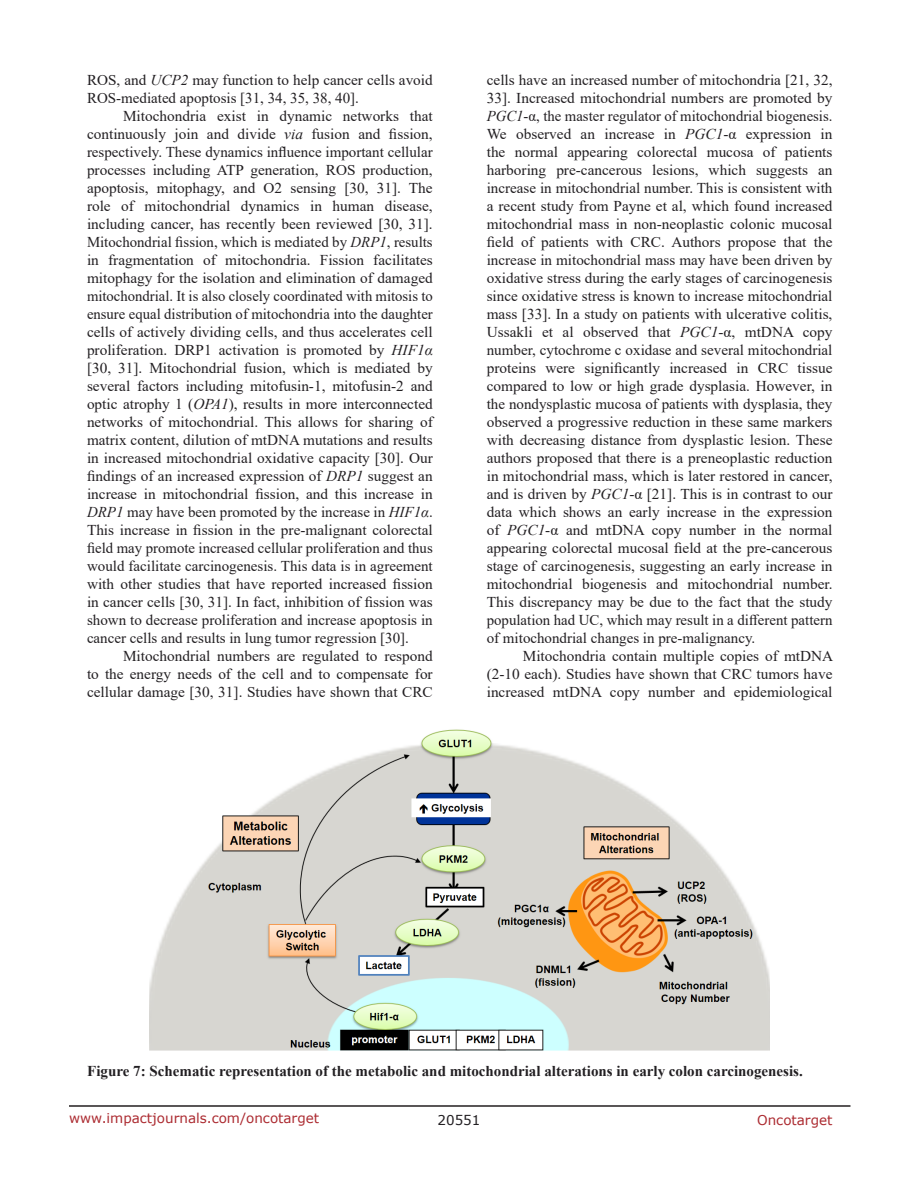
<style>
.page{position:relative;width:918px;height:1188px;background:#fff}
.page>*{position:absolute;margin:0;border:0;box-sizing:border-box;transform-origin:0 0}
.BodyText{font:15px/18px "Times New Roman";color:#221f22;text-align:justify}
.FigureText{font:700 15px "Times New Roman";color:#221f22}
.t1{font:13.5px "Verdana";color:#ac2b31}
.t2{font:13.5px "Verdana";color:#221f22}
.s1{font-style:italic}
</style>
<div class="page">
<hr style="left:69px;top:1105px;width:781px;height:2px;background:#231f20">
<img style="left:150px;top:729px;width:620px;height:321px">
<p class="BodyText" style="left:87px;top:71px;width:347px">ROS, and <span class="s1">UCP2</span> may function to help cancer cells avoid<br>ROS-mediated apoptosis [31, 34, 35, 38, 40].</p>
<p class="BodyText" style="left:87px;top:107px;width:347px;text-indent:36px">Mitochondria exist in dynamic networks that continuously join and divide <span class="s1">via</span> fusion and fission, respectively. These dynamics influence important cellular processes including ATP generation, ROS production, apoptosis, mitophagy, and O2 sensing [30, 31]. The role of mitochondrial dynamics in human disease, including cancer, has recently been reviewed [30, 31].<br>Mitochondrial fission, which is mediated by <span class="s1">DRP1</span>, results in fragmentation of mitochondria. Fission facilitates mitophagy for the isolation and elimination of damaged mitochondrial. It is also closely coordinated with mitosis to ensure equal distribution of mitochondria into the daughter cells of actively dividing cells, and thus accelerates cell proliferation. DRP1 activation is promoted by <span class="s1">HIF1α </span>[30, 31]. Mitochondrial fusion, which is mediated by several factors including mitofusin-1, mitofusin-2 and optic atrophy 1 (<span class="s1">OPA1</span>), results in more interconnected networks of mitochondrial. This allows for sharing of matrix content, dilution of mtDNA mutations and results in increased mitochondrial oxidative capacity [30]. Our findings of an increased expression of <span class="s1">DRP1</span> suggest an increase in mitochondrial fission, and this increase in <span class="s1">DRP1</span> may have been promoted by the increase in <span class="s1">HIF1α</span>.<br>This increase in fission in the pre-malignant colorectal field may promote increased cellular proliferation and thus would facilitate carcinogenesis. This data is in agreement with other studies that have reported increased fission in cancer cells [30, 31]. In fact, inhibition of fission was shown to decrease proliferation and increase apoptosis in cancer cells and results in lung tumor regression [30].</p>
<p class="BodyText" style="left:87px;top:647px;width:347px;text-indent:36px">Mitochondrial numbers are regulated to respond to the energy needs of the cell and to compensate for cellular damage [30, 31]. Studies have shown that CRC</p>
<p class="BodyText" style="left:487px;top:71px;width:347px">cells have an increased number of mitochondria [21, 32, 33]. Increased mitochondrial numbers are promoted by <span class="s1">PGC1</span>-α, the master regulator of mitochondrial biogenesis.<br>We observed an increase in <span class="s1">PGC1</span>-α expression in the normal appearing colorectal mucosa of patients harboring pre-cancerous lesions, which suggests an increase in mitochondrial number. This is consistent with a recent study from Payne et al, which found increased mitochondrial mass in non-neoplastic colonic mucosal field of patients with CRC. Authors propose that the increase in mitochondrial mass may have been driven by oxidative stress during the early stages of carcinogenesis since oxidative stress is known to increase mitochondrial mass [33]. In a study on patients with ulcerative colitis, Ussakli et al observed that <span class="s1">PGC1</span>-α, mtDNA copy number, cytochrome c oxidase and several mitochondrial proteins were significantly increased in CRC tissue compared to low or high grade dysplasia. However, in the nondysplastic mucosa of patients with dysplasia, they observed a progressive reduction in these same markers with decreasing distance from dysplastic lesion. These authors proposed that there is a preneoplastic reduction in mitochondrial mass, which is later restored in cancer, and is driven by <span class="s1">PGC1</span>-α [21]. This is in contrast to our data which shows an early increase in the expression of <span class="s1">PGC1</span>-α and mtDNA copy number in the normal appearing colorectal mucosal field at the pre-cancerous stage of carcinogenesis, suggesting an early increase in mitochondrial biogenesis and mitochondrial number.<br>This discrepancy may be due to the fact that the study population had UC, which may result in a different pattern of mitochondrial changes in pre-malignancy.</p>
<p class="BodyText" style="left:487px;top:647px;width:348px;text-indent:36px">Mitochondria contain multiple copies of mtDNA (2-10 each). Studies have shown that CRC tumors have increased mtDNA copy number and epidemiological</p>
<p class="FigureText" style="left:87px;top:1060px;width:717px">Figure 7: Schematic representation of the metabolic and mitochondrial alterations in early colon carcinogenesis.</p>
<p class="t1" style="left:69px;top:1109px;width:252px">www.impactjournals.com/oncotarget</p>
<p class="t2" style="left:438px;top:1111px;width:44px">20551</p>
<p class="t1" style="left:757px;top:1111px;width:77px">Oncotarget</p>
</div>
